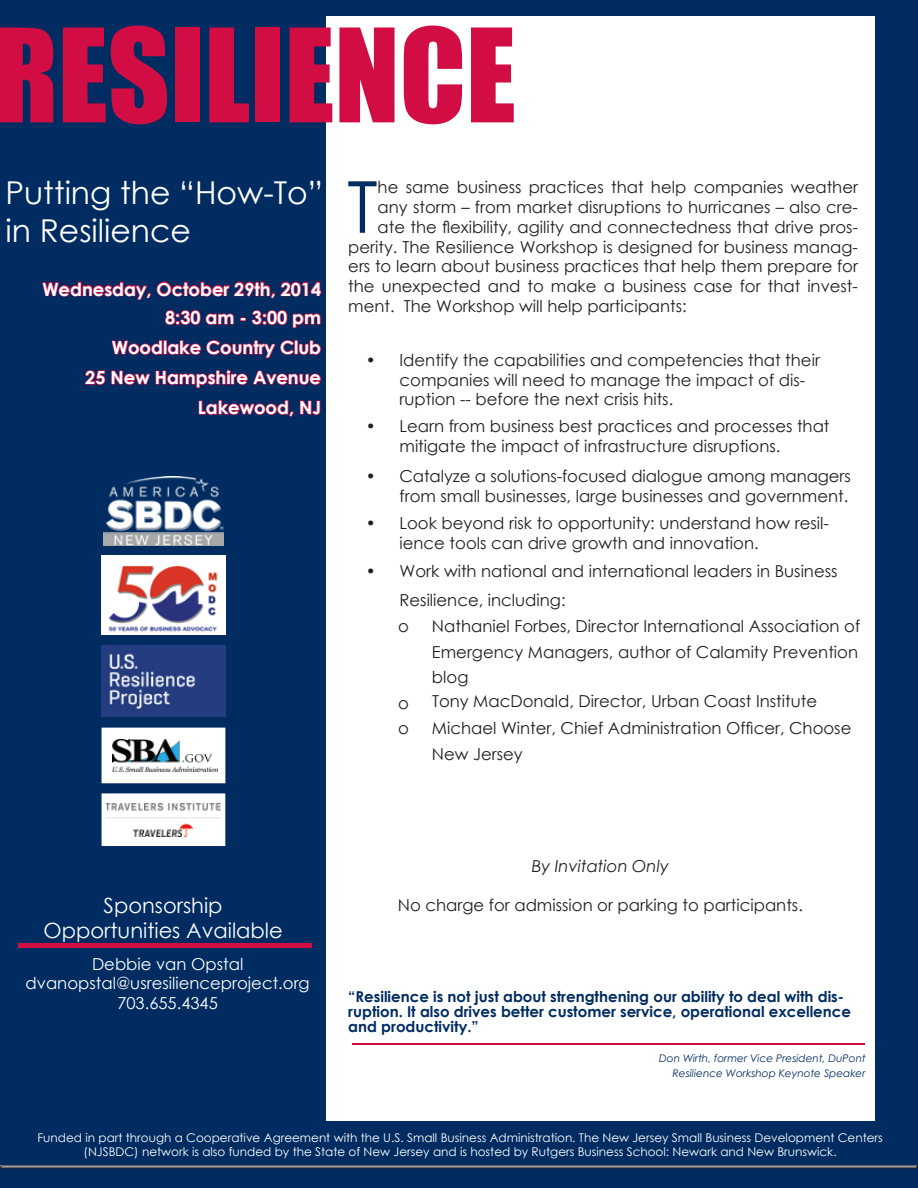
<style>
.page{position:relative;width:918px;height:1188px;background:#002c62}
.page>*{position:absolute;margin:0;border:0;box-sizing:border-box;transform-origin:0 0}
.t1{font:120px "Impact";color:#d10d43}
.t2{font:71.7px "Century Gothic";color:#002c62}
.t3{font:31.5px/37.8px "Century Gothic";color:#fff}
.t4{font:21px/25.2px "Century Gothic";color:#fff;text-align:center}
.t5{font:700 18px/29.7px "Century Gothic";color:#fff;text-align:right}
.t6{font:16.5px/19.8px "Century Gothic";color:#231f20}
.t7{font:16.5px/19.5px "Century Gothic";color:#fff;text-align:center}
.t8{font:italic 16.5px "Century Gothic";color:#231f20}
.t9{font:700 15px/15px "Century Gothic";color:#002c62}
.t10{font:12px/14.4px "Century Gothic";color:#fff;text-align:center}
.t11{font:italic 10.5px/15px "Century Gothic";color:#002c62;text-align:right}
</style>
<div class="page">
<div style="left:326px;top:16px;width:549px;height:1105px;background:#fff"></div>
<svg style="left:42px;top:281px;width:280px;height:19px"></svg>
<svg style="left:165px;top:310px;width:156px;height:19px"></svg>
<svg style="left:111px;top:340px;width:210px;height:19px"></svg>
<svg style="left:84px;top:369px;width:238px;height:20px"></svg>
<svg style="left:198px;top:400px;width:123px;height:17px"></svg>
<hr style="left:352px;top:1043px;width:513px;height:2px;background:#d10d43">
<div style="left:18px;top:943px;width:294px;height:5px;background:#d10d43"></div>
<img style="left:103px;top:476px;width:121px;height:69px">
<img style="left:102px;top:646px;width:123px;height:71px">
<div style="left:102px;top:728px;width:123px;height:55px;background:#fff"></div>
<img style="left:113px;top:739px;width:104px;height:33px">
<div style="left:104px;top:796px;width:119px;height:48px;background:#fff"></div>
<img style="left:107px;top:803px;width:113px;height:33px">
<div style="left:102px;top:793px;width:123px;height:53px;border:4px solid #fff"></div>
<img style="left:102px;top:556px;width:123px;height:78px">
<h1 class="t1" style="left:-7px;top:-18px;width:524px">RESILIENCE</h1>
<h3 class="t3" style="left:6px;top:174px;width:319px">Putting the “How-To” in Resilience</h3>
<p class="t5" style="left:42px;top:273px;width:280px">Wednesday, October 29th, 2014<br>8:30 am - 3:00 pm<br>Woodlake Country Club<br>25 New Hampshire Avenue<br>Lakewood, NJ</p>
<h2 class="t2" style="left:347px;top:157px;width:32px">T</h2>
<p class="t6" style="left:378px;top:177px;width:482px">he same business practices that help companies weather</p>
<p class="t6" style="left:378px;top:197px;width:482px">any storm – from market disruptions to hurricanes – also cre-</p>
<p class="t6" style="left:378px;top:217px;width:482px">ate the flexibility, agility and connectedness that drive pros-</p>
<p class="t6" style="left:348px;top:236px;width:511px">perity. The Resilience Workshop is designed for business manag-</p>
<p class="t6" style="left:348px;top:256px;width:511px">ers to learn about business practices that help them prepare for</p>
<p class="t6" style="left:348px;top:276px;width:511px">the unexpected and to make a business case for that invest-</p>
<p class="t6" style="left:348px;top:296px;width:340px">ment. The Workshop will help participants:</p>
<p class="t6" style="left:400px;top:350px;width:422px;text-indent:-34px">• Identify the capabilities and competencies that their companies will need to manage the impact of dis&shy;ruption -- before the next crisis hits.</p>
<p class="t6" style="left:400px;top:416px;width:432px;text-indent:-34px">• Learn from business best practices and processes that mitigate the impact of infrastructure disruptions.</p>
<p class="t6" style="left:366px;top:466px;width:487px;text-align:right">• Catalyze a solutions-focused dialogue among managers from small businesses, large businesses and government.</p>
<p class="t6" style="left:400px;top:513px;width:431px;text-indent:-34px">• Look beyond risk to opportunity: understand how resil&shy;ience tools can drive growth and innovation.</p>
<p class="t6" style="left:400px;top:557px;width:440px;line-height:28.5px;text-indent:-34px">• Work with national and international leaders in Business<br>Resilience, including:</p>
<p class="t6" style="left:398px;top:616px;width:12px">ο</p>
<p class="t6" style="left:432px;top:613px;width:430px;line-height:25.5px">Nathaniel Forbes, Director International Association of<br>Emergency Managers, author of Calamity Prevention blog.</p>
<p class="t6" style="left:398px;top:692px;width:12px">ο</p>
<p class="t6" style="left:488px;top:692px;width:314px">cDonald, Director Urban Coast Institu e</p>
<p class="t6" style="left:398px;top:718px;width:12px">ο</p>
<p class="t6" style="left:432px;top:715px;width:421px;line-height:25.5px">Michael Winter, Chief Administration Officer, Choose<br>New Jersey</p>
<p class="t6" style="left:432px;top:691px;width:387px">Tony MacDonald, Director, Urban Coast Institute</p>
<p class="t4" style="left:43px;top:893px;width:241px">Sponsorship<br>Opportunities Available</p>
<p class="t7" style="left:26px;top:954px;width:286px">Debbie van Opstal dvanopstal@usresilienceproject.org<br>703.655.4345</p>
<p class="t8" style="left:532px;top:854px;width:138px">By Invitation Only</p>
<p class="t6" style="left:398px;top:895px;width:407px">No charge for admission or parking to participants.</p>
<p class="t9" style="left:348px;top:989px;width:504px">“Resilience is not just about strengthening our ability to deal with dis&shy;ruption. It also drives better customer service, operational excellence and productivity.”</p>
<p class="t11" style="left:659px;top:1051px;width:208px">Don Wirth, former Vice President, DuPont<br>Resilience Workshop Keynote Speaker</p>
<p class="t10" style="left:37px;top:1130px;width:847px">Funded in part through a Cooperative Agreement with the U.S. Small Business Administration. The New Jersey Small Business Development Centers (NJSBDC) network is also funded by the State of New Jersey and is hosted by Rutgers Business School: Newark and New Brunswick.</p>
</div>
